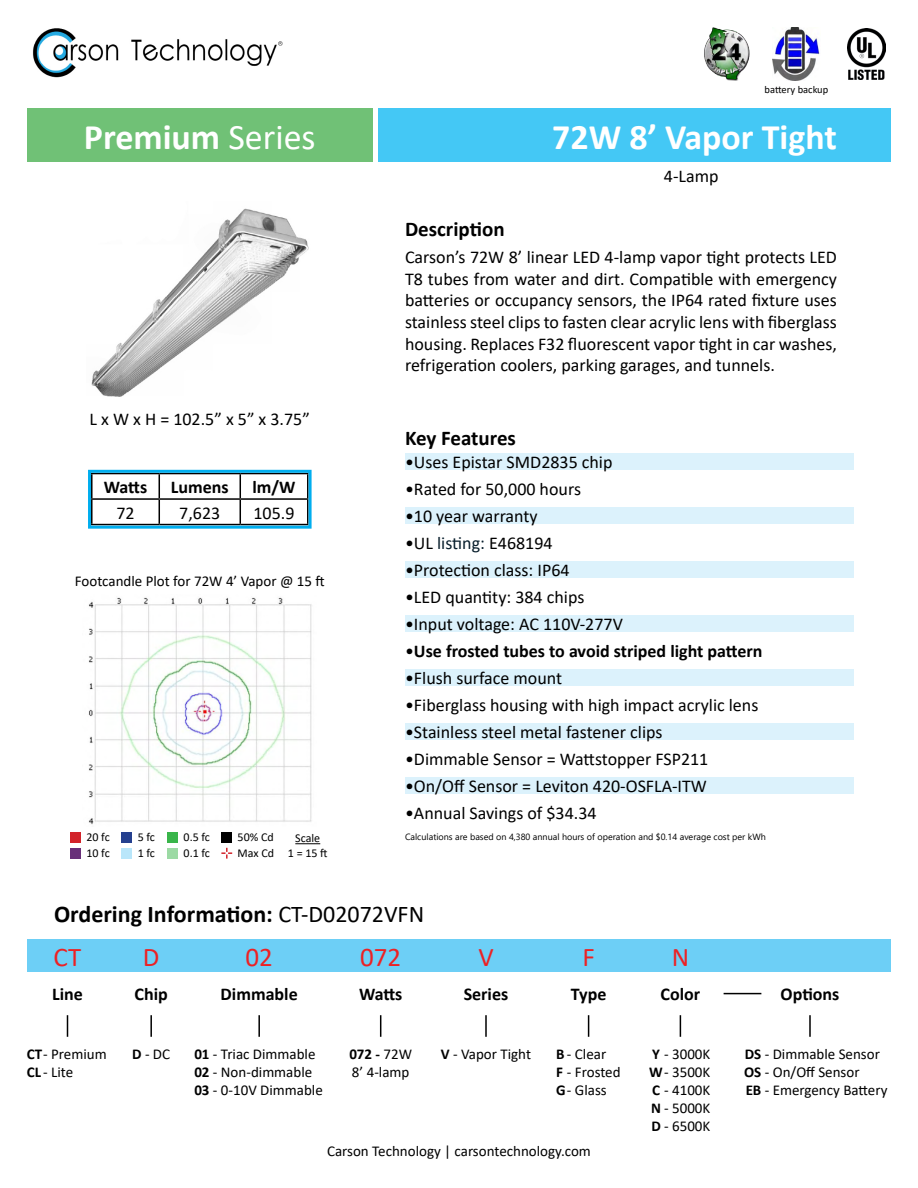
<style>
.page{position:relative;width:918px;height:1188px;background:#fff}
.page>*{position:absolute;margin:0;border:0;box-sizing:border-box;transform-origin:0 0}
.t1{font:700 36px "Calibri";color:#fff}
.t2{font:27px "Calibri";color:#ed2124}
.t3{font:700 24px "Calibri";color:#000}
.t4{font:700 21px "Calibri";color:#000}
.t5{font:18px/21.6px "Calibri";color:#000;text-align:justify}
.t6{font:700 18px "Calibri";color:#000}
.t7{font:15px/18px "Calibri";color:#000}
.t8{font:12px/16.2px "Calibri";color:#000}
.t9{font:10.5px "Calibri";color:#000}
.t10{font:9px "Segoe UI";color:#000}
.s1{font-weight:400}
.s2{color:#071d2b}
.s3{font-weight:700}
</style>
<div class="page">
<img style="left:772px;top:27px;width:48px;height:53px">
<div style="left:27px;top:940px;width:864px;height:32px;background:#6dcff6"></div>
<div style="left:405px;top:778px;width:448px;height:16px;background:#dcf2fc"></div>
<div style="left:405px;top:724px;width:448px;height:16px;background:#dcf2fc"></div>
<div style="left:405px;top:670px;width:448px;height:16px;background:#dcf2fc"></div>
<div style="left:405px;top:616px;width:448px;height:16px;background:#dcf2fc"></div>
<div style="left:405px;top:562px;width:448px;height:16px;background:#dcf2fc"></div>
<div style="left:405px;top:508px;width:448px;height:16px;background:#dcf2fc"></div>
<div style="left:405px;top:454px;width:448px;height:16px;background:#dcf2fc"></div>
<hr style="left:150px;top:1015px;width:2px;height:22px;background:#000">
<hr style="left:258px;top:1015px;width:2px;height:22px;background:#000">
<svg style="left:680px;top:1015px;width:1px;height:22px"></svg>
<svg style="left:380px;top:1015px;width:1px;height:22px"></svg>
<hr style="left:485px;top:1015px;width:2px;height:22px;background:#000">
<svg style="left:588px;top:1015px;width:1px;height:22px"></svg>
<img style="left:847px;top:28px;width:39px;height:52px">
<hr style="left:91px;top:474px;width:2px;height:24px;background:#000">
<hr style="left:307px;top:474px;width:2px;height:24px;background:#000">
<hr style="left:91px;top:498px;width:68px;height:2px;background:#000">
<hr style="left:91px;top:500px;width:2px;height:24px;background:#000">
<hr style="left:159px;top:498px;width:81px;height:2px;background:#000">
<svg style="left:159px;top:474px;width:1px;height:50px"></svg>
<hr style="left:240px;top:498px;width:69px;height:2px;background:#000">
<svg style="left:240px;top:474px;width:1px;height:50px"></svg>
<hr style="left:307px;top:500px;width:2px;height:24px;background:#000">
<hr style="left:91px;top:524px;width:68px;height:1px;background:#000">
<hr style="left:159px;top:524px;width:81px;height:1px;background:#000">
<hr style="left:240px;top:524px;width:69px;height:1px;background:#000">
<div style="left:88px;top:470px;width:224px;height:59px;border:3px solid #00aeef"></div>
<hr style="left:809px;top:1015px;width:2px;height:22px;background:#000">
<hr style="left:724px;top:993px;width:37px;height:1px;background:#000">
<div style="left:27px;top:108px;width:346px;height:54px;background:#70c176"></div>
<div style="left:378px;top:108px;width:513px;height:54px;background:#44c8f5"></div>
<img style="left:33px;top:28px;width:250px;height:50px">
<svg style="left:67px;top:1015px;width:1px;height:22px"></svg>
<img style="left:704px;top:27px;width:46px;height:53px">
<img style="left:91px;top:208px;width:218px;height:189px">
<img style="left:88px;top:597px;width:224px;height:228px">
<div style="left:70px;top:832px;width:11px;height:10px;background:#d2232a"></div>
<div style="left:167px;top:832px;width:11px;height:10px;background:#39b54a"></div>
<div style="left:122px;top:832px;width:10px;height:10px;background:#25408f"></div>
<div style="left:70px;top:848px;width:11px;height:11px;background:#682f79"></div>
<div style="left:122px;top:848px;width:10px;height:11px;background:#b9e6fa"></div>
<div style="left:167px;top:848px;width:11px;height:11px;background:#9cdaa4"></div>
<svg style="left:295px;top:843px;width:25px;height:1px"></svg>
<div style="left:221px;top:832px;width:11px;height:10px;background:#000"></div>
<svg style="left:221px;top:848px;width:11px;height:11px"></svg>
<p class="t9" style="left:765px;top:82px;width:65px">battery backup</p>
<h1 class="t1" style="left:84px;top:111px;width:233px">Premium <span class="s1">Series</span></h1>
<h1 class="t1" style="left:552px;top:111px;width:286px">72W 8’ Vapor Tight</h1>
<p class="t4" style="left:405px;top:214px;width:101px">Description</p>
<p class="t5" style="left:664px;top:165px;width:56px">4-Lamp</p>
<p class="t5" style="left:90px;top:408px;width:222px">L x W x H = 102.5” x 5” x 3.75”</p>
<p class="t6" style="left:104px;top:474px;width:45px">Watts</p>
<p class="t6" style="left:171px;top:474px;width:59px">Lumens</p>
<p class="t6" style="left:252px;top:474px;width:45px">lm/W</p>
<p class="t5" style="left:116px;top:501px;width:20px">72</p>
<p class="t5" style="left:179px;top:501px;width:43px">7,623</p>
<p class="t5" style="left:254px;top:501px;width:43px">105.9</p>
<p class="t7" style="left:75px;top:572px;width:251px">Footcandle Plot for 72W 4’ Vapor @ 15 ft</p>
<p class="t8" style="left:86px;top:828px;width:25px">20 fc<br>10 fc</p>
<p class="t8" style="left:138px;top:828px;width:19px">5 fc<br>1 fc</p>
<p class="t8" style="left:184px;top:828px;width:28px">0.5 fc<br>0.1 fc</p>
<p class="t8" style="left:238px;top:831px;width:92px;line-height:14.4px;text-indent:58px">Scale<br>Max Cd 1 = 15 ft</p>
<p class="t8" style="left:238px;top:828px;width:38px">50% Cd</p>
<p class="t5" style="left:405px;top:246px;width:434px">Carson’s 72W 8’ linear LED 4-lamp vapor tight protects LED T8 tubes from water and dirt. Compatible with emergency batteries or occupancy sensors, the IP64 rated fixture uses stainless steel clips to fasten clear acrylic lens with fiberglass housing. Replaces F32 fluorescent vapor tight in car washes, refrigeration coolers, parking garages, and tunnels.</p>
<p class="t4" style="left:405px;top:423px;width:112px">Key Features</p>
<p class="t5" style="left:405px;top:451px;width:209px">•Uses Epistar SMD2835 chip</p>
<p class="t5" style="left:405px;top:505px;width:134px">•10 year warranty</p>
<p class="t5" style="left:405px;top:478px;width:178px">•Rated for 50,000 hours</p>
<p class="t5" style="left:405px;top:532px;width:149px">•UL <span class="s2">listing:</span> E468194</p>
<p class="t5" style="left:405px;top:559px;width:166px">•Protection class: IP64</p>
<p class="t5" style="left:405px;top:586px;width:181px">•LED quantity: 384 chips</p>
<p class="t5" style="left:405px;top:613px;width:219px">•Input voltage: AC 110V-277V</p>
<p class="t6" style="left:405px;top:639px;width:359px"><span class="s1">•</span>Use frosted tubes to avoid striped light pattern</p>
<p class="t5" style="left:405px;top:667px;width:159px">•Flush surface mount</p>
<p class="t5" style="left:405px;top:694px;width:355px">•Fiberglass housing with high impact acrylic lens</p>
<p class="t5" style="left:405px;top:721px;width:259px">•Stainless steel metal fastener clips</p>
<p class="t5" style="left:405px;top:748px;width:305px">•Dimmable Sensor = Wattstopper FSP211</p>
<p class="t5" style="left:405px;top:775px;width:303px">•On/Off Sensor = Leviton 420-OSFLA-ITW</p>
<p class="t5" style="left:405px;top:802px;width:193px">•Annual Savings of $34.34</p>
<p class="t10" style="left:405px;top:829px;width:362px">Calculations are based on 4,380 annual hours of operation and $0.14 average cost per kWh</p>
<h3 class="t3" style="left:54px;top:897px;width:372px">Ordering Information: <span class="s1">CT-D02072VFN</span></h3>
<h2 class="t2" style="left:54px;top:938px;width:29px">CT</h2>
<h2 class="t2" style="left:143px;top:938px;width:18px">D</h2>
<h2 class="t2" style="left:246px;top:938px;width:29px">02</h2>
<h2 class="t2" style="left:360px;top:938px;width:43px">072</h2>
<h2 class="t2" style="left:478px;top:938px;width:17px">V</h2>
<h2 class="t2" style="left:582px;top:938px;width:14px">F</h2>
<h2 class="t2" style="left:672px;top:938px;width:19px">N</h2>
<p class="t6" style="left:52px;top:982px;width:32px">Line</p>
<p class="t6" style="left:135px;top:982px;width:35px">Chip</p>
<p class="t6" style="left:221px;top:982px;width:79px">Dimmable</p>
<p class="t6" style="left:359px;top:982px;width:45px">Watts</p>
<p class="t6" style="left:464px;top:982px;width:46px">Series</p>
<p class="t6" style="left:571px;top:982px;width:37px">Type</p>
<p class="t6" style="left:661px;top:982px;width:41px">Color</p>
<p class="t6" style="left:781px;top:982px;width:60px">Options</p>
<p class="t7" style="left:27px;top:1044px;width:81px"><span class="s3">CT</span>- Premium<br><span class="s3">CL</span>- Lite</p>
<p class="t7" style="left:194px;top:1044px;width:130px"><span class="s3">01</span> - Triac Dimmable<br><span class="s3">02</span> - Non-dimmable<br><span class="s3">03</span> - 0-10V Dimmable</p>
<p class="t7" style="left:132px;top:1044px;width:40px"><span class="s3">D</span> - DC</p>
<p class="t7" style="left:349px;top:1044px;width:64px"><span class="s3">072 -</span> 72W<br>8’ 4-lamp</p>
<p class="t7" style="left:441px;top:1044px;width:92px"><span class="s3">V</span> - Vapor Tight</p>
<p class="t7" style="left:556px;top:1044px;width:66px"><span class="s3">B</span> - Clear<br><span class="s3">F</span> - Frosted<br><span class="s3">G</span>- Glass</p>
<p class="t7" style="left:649px;top:1044px;width:63px;text-align:justify"><span class="s3">Y</span> - 3000K <span class="s3">W</span>- 3500K <span class="s3">C</span> - 4100K <span class="s3">N</span> - 5000K <span class="s3">D</span> - 6500K</p>
<p class="t7" style="left:744px;top:1044px;width:145px"><span class="s3">DS</span> - Dimmable Sensor<br><span class="s3">OS</span> - On/Off Sensor<br><span class="s3">EB</span> - Emergency Battery</p>
<p class="t7" style="left:327px;top:1141px;width:265px">Carson Technology | carsontechnology.com</p>
</div>
